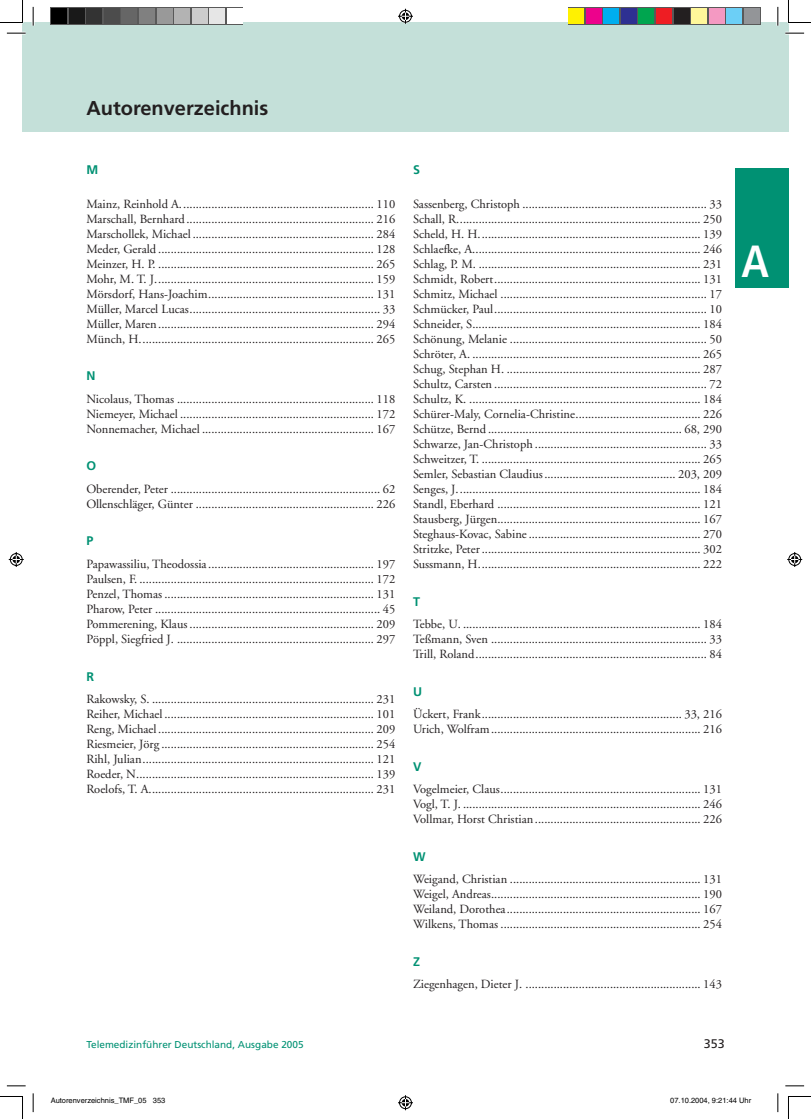
<style>
.page{position:relative;width:811px;height:1119px;background:#fff}
.page>*{position:absolute;margin:0;border:0;box-sizing:border-box;transform-origin:0 0}
.t1{font:700 condensed 45px "Frutiger";color:#fff}
.t2{font:700 20px "Frutiger";color:#231f20}
.t3{font:12.5px/15px "Adobe Garamond";color:#231f20;text-align:justify}
.t4{font:700 12.5px "Frutiger";color:#009173}
.t5{font:12.5px "Frutiger";color:#231f20}
.t6{font:10px "Frutiger";color:#009173}
.t7{font:7.5px "Helvetica";color:#000}
</style>
<div class="page">
<div style="left:22px;top:23px;width:11px;height:109px;background:#c4e0d9"></div>
<div style="left:33px;top:23px;width:755px;height:109px;background:#c4e0d9"></div>
<div style="left:735px;top:168px;width:53px;height:119px;background:#009173"></div>
<hr style="left:7px;top:32px;width:19px;height:3px;background:#fff">
<hr style="left:785px;top:32px;width:18px;height:3px;background:#fff">
<hr style="left:32px;top:7px;width:3px;height:19px;background:#fff">
<hr style="left:776px;top:7px;width:3px;height:19px;background:#fff">
<svg style="left:7px;top:33px;width:19px;height:1px"></svg>
<svg style="left:785px;top:33px;width:18px;height:1px"></svg>
<svg style="left:7px;top:1085px;width:19px;height:1px"></svg>
<svg style="left:785px;top:1085px;width:18px;height:1px"></svg>
<svg style="left:33px;top:7px;width:1px;height:19px"></svg>
<svg style="left:33px;top:1093px;width:1px;height:19px"></svg>
<svg style="left:777px;top:7px;width:1px;height:19px"></svg>
<svg style="left:777px;top:1093px;width:1px;height:19px"></svg>
<svg style="left:0;top:0;width:23px;height:23px"></svg>
<svg style="left:0;top:1096px;width:23px;height:23px"></svg>
<svg style="left:788px;top:0;width:22px;height:23px"></svg>
<svg style="left:788px;top:1096px;width:22px;height:23px"></svg>
<svg style="left:396px;top:8px;width:18px;height:16px"></svg>
<svg style="left:398px;top:1095px;width:15px;height:16px"></svg>
<svg style="left:8px;top:552px;width:16px;height:15px"></svg>
<svg style="left:787px;top:552px;width:16px;height:15px"></svg>
<svg style="left:51px;top:8px;width:192px;height:17px"></svg>
<div style="left:52px;top:9px;width:15px;height:15px;background:#000"></div>
<div style="left:69px;top:9px;width:15px;height:15px;background:#191919"></div>
<div style="left:87px;top:9px;width:15px;height:15px;background:#333"></div>
<div style="left:104px;top:9px;width:15px;height:15px;background:#4c4c4c"></div>
<div style="left:122px;top:9px;width:15px;height:15px;background:#666"></div>
<div style="left:139px;top:9px;width:15px;height:15px;background:#808080"></div>
<div style="left:157px;top:9px;width:15px;height:15px;background:#999"></div>
<div style="left:174px;top:9px;width:15px;height:15px;background:#b3b3b3"></div>
<div style="left:192px;top:9px;width:15px;height:15px;background:#ccc"></div>
<div style="left:209px;top:9px;width:15px;height:15px;background:#e6e6e6"></div>
<div style="left:227px;top:9px;width:15px;height:15px;background:#fff"></div>
<svg style="left:567px;top:8px;width:193px;height:17px"></svg>
<div style="left:568px;top:9px;width:15px;height:15px;background:#fff101"></div>
<div style="left:586px;top:9px;width:15px;height:15px;background:#ed028c"></div>
<div style="left:603px;top:9px;width:15px;height:15px;background:#00aeef"></div>
<div style="left:621px;top:9px;width:15px;height:15px;background:#2e3092"></div>
<div style="left:638px;top:9px;width:15px;height:15px;background:#00a54f"></div>
<div style="left:656px;top:9px;width:15px;height:15px;background:#ee1d23"></div>
<div style="left:673px;top:9px;width:15px;height:15px;background:#231f20"></div>
<div style="left:691px;top:9px;width:15px;height:15px;background:#fff79a"></div>
<div style="left:708px;top:9px;width:15px;height:15px;background:#f499c2"></div>
<div style="left:726px;top:9px;width:15px;height:15px;background:#6ccff6"></div>
<div style="left:743px;top:9px;width:15px;height:15px;background:#939598"></div>
<h2 class="t2" style="left:86px;top:100px;width:183px">Autorenverzeichnis</h2>
<p class="t4" style="left:86px;top:165px;width:13px">M</p>
<p class="t3" style="left:86px;top:198px;width:310px">Mainz, Reinhold A.............................................................. 110<br>Marschall, Bernhard ............................................................ 216<br>Marschollek, Michael .......................................................... 284<br>Meder, Gerald ..................................................................... 128<br>Meinzer, H. P. ..................................................................... 265<br>Mohr, M. T. J...................................................................... 159<br>Mörsdorf, Hans-Joachim..................................................... 131<br>Müller, Marcel Lucas............................................................. 33<br>Müller, Maren..................................................................... 294<br>Münch, H........................................................................... 265</p>
<p class="t4" style="left:86px;top:371px;width:11px">N</p>
<p class="t3" style="left:86px;top:393px;width:310px">Nicolaus, Thomas ............................................................... 118<br>Niemeyer, Michael .............................................................. 172<br>Nonnemacher, Michael ....................................................... 167</p>
<p class="t4" style="left:86px;top:461px;width:11px">O</p>
<p class="t3" style="left:86px;top:483px;width:310px">Oberender, Peter ................................................................... 62<br>Ollenschläger, Günter ......................................................... 226</p>
<p class="t4" style="left:86px;top:536px;width:8px">P</p>
<p class="t3" style="left:86px;top:558px;width:310px">Papawassiliu, Theodossia ..................................................... 197<br>Paulsen, F. ........................................................................... 172<br>Penzel, Thomas ................................................................... 131<br>Pharow, Peter ........................................................................ 45<br>Pommerening, Klaus ........................................................... 209<br>Pöppl, Siegfried J. ............................................................... 297</p>
<p class="t4" style="left:86px;top:671px;width:9px">R</p>
<p class="t3" style="left:86px;top:693px;width:310px">Rakowsky, S. ....................................................................... 231<br>Reiher, Michael ................................................................... 101<br>Reng, Michael ..................................................................... 209<br>Riesmeier, Jörg .................................................................... 254<br>Rihl, Julian.......................................................................... 121<br>Roeder, N............................................................................ 139<br>Roelofs, T. A........................................................................ 231</p>
<p class="t4" style="left:413px;top:165px;width:8px">S</p>
<p class="t3" style="left:413px;top:198px;width:310px">Sassenberg, Christoph ........................................................... 33<br>Schall, R.............................................................................. 250<br>Scheld, H. H....................................................................... 139<br>Schlaefke, A......................................................................... 246<br>Schlag, P. M. ....................................................................... 231<br>Schmidt, Robert.................................................................. 131<br>Schmitz, Michael .................................................................. 17<br>Schmücker, Paul.................................................................... 10<br>Schneider, S......................................................................... 184<br>Schönung, Melanie ............................................................... 50<br>Schröter, A. ......................................................................... 265<br>Schug, Stephan H. .............................................................. 287<br>Schultz, Carsten .................................................................... 72<br>Schultz, K. .......................................................................... 184<br>Schürer-Maly, Cornelia-Christine........................................ 226<br>Schütze, Bernd .............................................................. 68, 290<br>Schwarze, Jan-Christoph ....................................................... 33<br>Schweitzer, T. ...................................................................... 265<br>Semler, Sebastian Claudius.......................................... 203, 209<br>Senges, J.............................................................................. 184<br>Standl, Eberhard ................................................................. 121<br>Stausberg, Jürgen................................................................. 167<br>Steghaus-Kovac, Sabine ....................................................... 270<br>Stritzke, Peter ...................................................................... 302<br>Sussmann, H....................................................................... 222</p>
<p class="t4" style="left:413px;top:596px;width:8px">T</p>
<p class="t3" style="left:413px;top:618px;width:310px">Tebbe, U. ............................................................................ 184<br>Teßmann, Sven ..................................................................... 33<br>Trill, Roland.......................................................................... 84</p>
<p class="t4" style="left:413px;top:686px;width:11px">U</p>
<p class="t3" style="left:413px;top:708px;width:310px">Ückert, Frank................................................................ 33, 216<br>Urich, Wolfram................................................................... 216</p>
<p class="t4" style="left:413px;top:761px;width:10px">V</p>
<p class="t3" style="left:413px;top:783px;width:310px">Vogelmeier, Claus................................................................ 131<br>Vogl, T. J. ............................................................................ 246<br>Vollmar, Horst Christian ..................................................... 226</p>
<p class="t4" style="left:413px;top:851px;width:14px">W</p>
<p class="t3" style="left:413px;top:873px;width:310px">Weigand, Christian ............................................................. 131<br>Weigel, Andreas................................................................... 190<br>Weiland, Dorothea.............................................................. 167<br>Wilkens, Thomas ................................................................ 254</p>
<p class="t4" style="left:413px;top:956px;width:8px">Z</p>
<p class="t3" style="left:413px;top:978px;width:310px">Ziegenhagen, Dieter J. ........................................................ 143</p>
<h1 class="t1" style="left:741px;top:243px;width:29px">A</h1>
<p class="t6" style="left:86px;top:1040px;width:219px">Telemedizinführer Deutschland, Ausgabe 2005</p>
<p class="t5" style="left:703px;top:1038px;width:22px">353</p>
<p class="t7" style="left:51px;top:1098px;width:116px">Autorenverzeichnis_TMF_05 353</p>
<p class="t7" style="left:670px;top:1098px;width:82px">07.10.2004, 9:21:44 Uhr</p>
</div>
